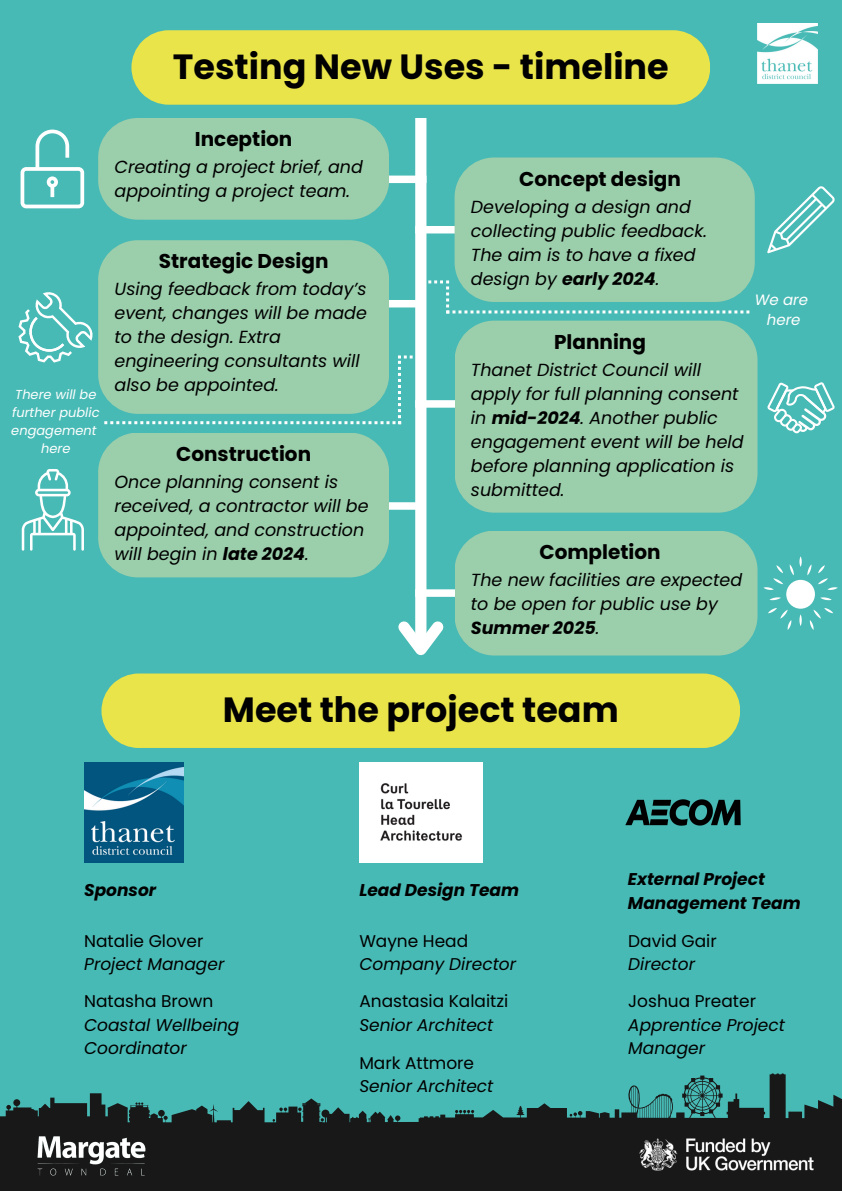
<style>
.page{position:relative;width:842px;height:1191px;background:#fff}
.page>*{position:absolute;margin:0;border:0;box-sizing:border-box;transform-origin:0 0}
.t1{font:700 35px "Poppins";color:#000}
.t2{font:700 20px "Poppins";color:#000}
.t3{font:italic 17.5px/24px "Poppins";color:#000}
.t4{font:italic 17px "Poppins";color:#000}
.t5{font:17px "Poppins";color:#000}
.t6{font:italic 700 17px "Poppins";color:#000}
.t7{font:italic 15px "Poppins";color:#fff}
.t8{font:italic 13px/18px "Poppins";color:#fff;text-align:center}
.s1{font-weight:700}
</style>
<div class="page">
<div style="left:0;top:0;width:842px;height:1190px;background:#48bab5"></div>
<img style="left:757px;top:24px;width:60px;height:60px">
<div style="left:131px;top:30px;width:579px;height:75px;background:#e9e44a"></div>
<div style="left:369px;top:175px;width:57px;height:8px;background:#fff"></div>
<div style="left:98px;top:118px;width:291px;height:102px;background:#9bceab;border-radius:40px"></div>
<div style="left:415px;top:226px;width:57px;height:7px;background:#fff"></div>
<div style="left:455px;top:157px;width:300px;height:145px;background:#9bceab;border-radius:40px"></div>
<div style="left:364px;top:300px;width:57px;height:7px;background:#fff"></div>
<div style="left:98px;top:240px;width:291px;height:174px;background:#9bceab;border-radius:40px"></div>
<div style="left:415px;top:400px;width:57px;height:7px;background:#fff"></div>
<div style="left:455px;top:320px;width:302px;height:192px;background:#9bceab;border-radius:40px"></div>
<div style="left:366px;top:502px;width:57px;height:7px;background:#fff"></div>
<div style="left:98px;top:432px;width:291px;height:145px;background:#9bceab;border-radius:40px"></div>
<div style="left:101px;top:673px;width:639px;height:74px;background:#e9e44a"></div>
<img style="left:84px;top:762px;width:99px;height:99px">
<img style="left:359px;top:762px;width:123px;height:99px">
<img style="left:625px;top:799px;width:116px;height:27px">
<div style="left:415px;top:589px;width:57px;height:7px;background:#fff"></div>
<div style="left:415px;top:118px;width:11px;height:531px;background:#fff"></div>
<svg style="left:398px;top:611px;width:46px;height:45px"></svg>
<div style="left:455px;top:530px;width:302px;height:125px;background:#9bceab;border-radius:40px"></div>
<svg style="left:428px;top:280px;width:321px;height:33px"></svg>
<svg style="left:0;top:1073px;width:842px;height:117px;fill:#181818"></svg>
<img style="left:635px;top:1134px;width:183px;height:40px">
<img style="left:0;top:1119px;width:183px;height:71px">
<svg style="left:104px;top:355px;width:309px;height:69px"></svg>
<svg style="left:767px;top:186px;width:68px;height:67px"></svg>
<svg style="left:18px;top:292px;width:75px;height:70px"></svg>
<svg style="left:767px;top:382px;width:68px;height:51px"></svg>
<svg style="left:22px;top:469px;width:62px;height:81px"></svg>
<div style="left:786px;top:579px;width:29px;height:29px;background:#fff;border-radius:50%"></div>
<svg style="left:763px;top:565px;width:20px;height:25px"></svg>
<svg style="left:769px;top:597px;width:12px;height:3px"></svg>
<svg style="left:768px;top:608px;width:23px;height:22px"></svg>
<svg style="left:799px;top:614px;width:3px;height:12px"></svg>
<svg style="left:810px;top:608px;width:23px;height:22px"></svg>
<svg style="left:820px;top:597px;width:12px;height:3px"></svg>
<svg style="left:818px;top:565px;width:20px;height:25px"></svg>
<svg style="left:790px;top:556px;width:21px;height:19px"></svg>
<svg style="left:21px;top:129px;width:63px;height:79px"></svg>
<p class="t1" style="left:173px;top:42px;width:497px">Testing New Uses - timeline</p>
<p class="t8" style="left:11px;top:386px;width:90px">There will be further public engagement</p>
<p class="t8" style="left:41px;top:440px;width:31px">here</p>
<p class="t2" style="left:195px;top:125px;width:99px">Inception</p>
<p class="t3" style="left:115px;top:155px;width:250px">Creating a project brief, and appointing a project team.</p>
<p class="t2" style="left:519px;top:165px;width:163px">Concept design</p>
<p class="t3" style="left:471px;top:194px;width:238px">Developing a design and collecting public feedback.<br>The aim is to have a fixed design by <span class="s1">early 2024</span>.</p>
<p class="t2" style="left:159px;top:247px;width:171px">Strategic Design</p>
<p class="t3" style="left:115px;top:277px;width:254px">Using feedback from today’s event, changes will be made to the design. Extra engineering consultants will also be appointed.</p>
<p class="t2" style="left:554px;top:328px;width:93px">Planning</p>
<p class="t3" style="left:471px;top:357px;width:274px">Thanet District Council will apply for full planning consent in <span class="s1">mid-2024</span>. Another public engagement event will be held before planning application is submitted.</p>
<p class="t2" style="left:176px;top:440px;width:137px">Construction</p>
<p class="t3" style="left:115px;top:469px;width:256px">Once planning consent is received, a contractor will be appointed, and construction will begin in <span class="s1">late 2024</span>.</p>
<p class="t2" style="left:539px;top:538px;width:123px">Completion</p>
<p class="t3" style="left:471px;top:567px;width:273px">The new facilities are expected to be open for public use by<br><span class="s1">Summer 2025</span>.</p>
<p class="t7" style="left:755px;top:289px;width:55px">We are</p>
<p class="t7" style="left:767px;top:310px;width:35px">here</p>
<p class="t1" style="left:223px;top:685px;width:397px">Meet the project team</p>
<p class="t6" style="left:84px;top:878px;width:73px">Sponsor</p>
<p class="t6" style="left:359px;top:878px;width:161px">Lead Design Team</p>
<p class="t5" style="left:84px;top:928px;width:121px">Natalie Glover</p>
<p class="t4" style="left:84px;top:951px;width:142px">Project Manager</p>
<p class="t5" style="left:84px;top:989px;width:131px">Natasha Brown</p>
<p class="t4" style="left:84px;top:1012px;width:157px">Coastal Wellbeing</p>
<p class="t4" style="left:84px;top:1035px;width:104px">Coordinator</p>
<p class="t5" style="left:359px;top:928px;width:110px">Wayne Head</p>
<p class="t4" style="left:359px;top:951px;width:158px">Company Director</p>
<p class="t5" style="left:359px;top:989px;width:150px">Anastasia Kalaitzi</p>
<p class="t4" style="left:359px;top:1012px;width:136px">Senior Architect</p>
<p class="t5" style="left:359px;top:1050px;width:116px">Mark Attmore</p>
<p class="t4" style="left:359px;top:1073px;width:136px">Senior Architect</p>
<p class="t6" style="left:628px;top:867px;width:139px">External Project</p>
<p class="t6" style="left:628px;top:890px;width:174px">Management Team</p>
<p class="t5" style="left:628px;top:928px;width:90px">David Gair</p>
<p class="t4" style="left:628px;top:951px;width:68px">Director</p>
<p class="t5" style="left:628px;top:989px;width:129px">Joshua Preater</p>
<p class="t4" style="left:628px;top:1012px;width:158px">Apprentice Project</p>
<p class="t4" style="left:628px;top:1035px;width:78px">Manager</p>
</div>
